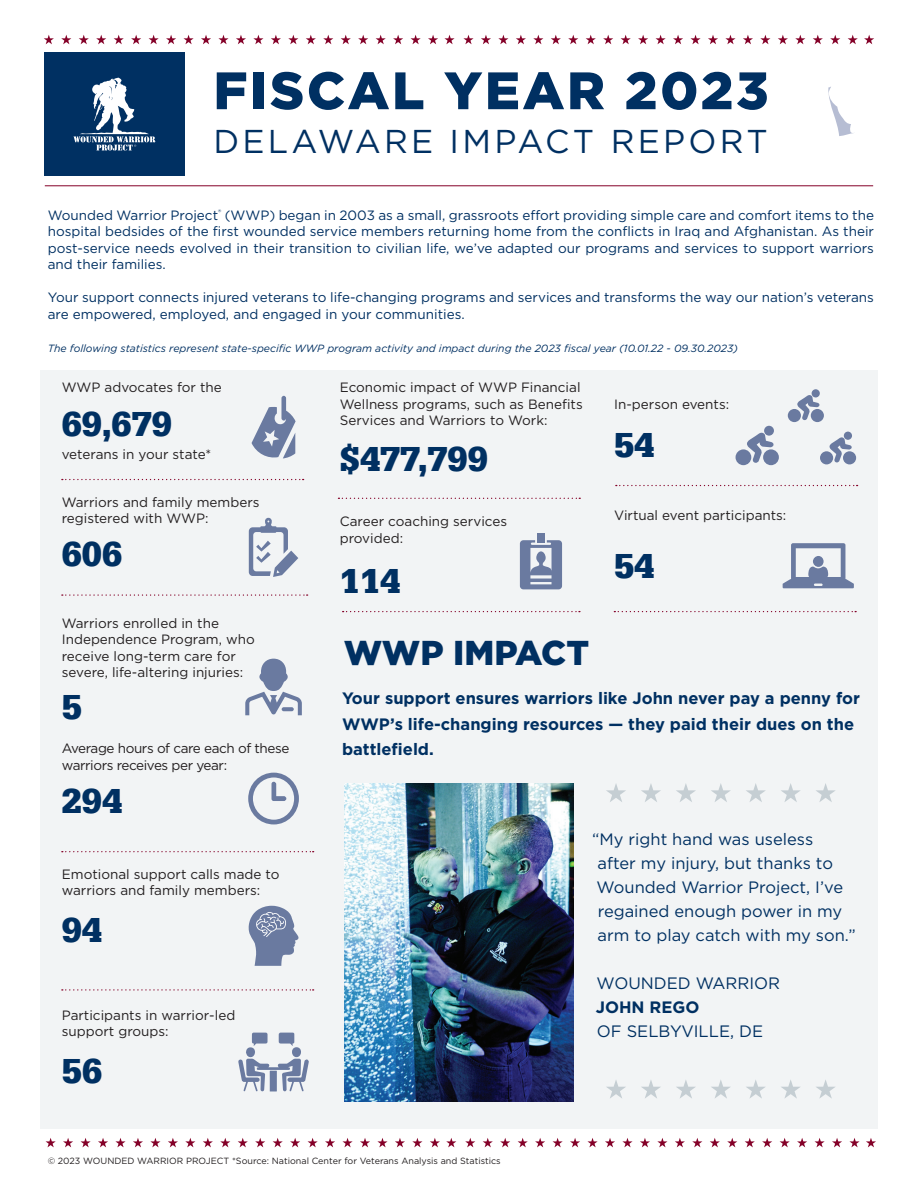
<style>
.page{position:relative;width:918px;height:1188px;background:#fff}
.page>*{position:absolute;margin:0;border:0;box-sizing:border-box;transform-origin:0 0}
.t1{font:900 52.65px "Gotham HTF";letter-spacing:.05em;color:#003062}
.t2{font:700 36px "Serifa";color:#003062}
.t3{font:900 34.5px "Gotham HTF";color:#003062}
.t4{font:33px "Gotham";letter-spacing:.1em;color:#003062}
.t5{font:16.5px/24px "Gotham";color:#003062}
.t6{font:700 16.5px/25.5px "Gotham";color:#003062}
.t7{font:13.5px/16.5px "Gotham";color:#003062;text-align:justify}
.t8{font:13.5px/16.5px "Gotham";color:#231f20}
.t9{font:13.5px/16.5px "Gotham";letter-spacing:-.03em;color:#231f20}
.t10{font:italic 10.5px "Gotham";color:#003062}
.t11{font:9px "Gotham";color:#231f20}
</style>
<div class="page">
<div style="left:40px;top:370px;width:838px;height:759px;background:#f2f4f5"></div>
<svg style="left:46px;top:1138px;width:394px;height:9px"></svg>
<svg style="left:446px;top:1138px;width:10px;height:9px"></svg>
<svg style="left:465px;top:1138px;width:395px;height:9px"></svg>
<svg style="left:866px;top:1138px;width:10px;height:9px"></svg>
<svg style="left:616px;top:485px;width:242px;height:1px"></svg>
<div style="left:537px;top:533px;width:7px;height:10px;background:#6a7aa0"></div>
<svg style="left:520px;top:540px;width:42px;height:49px"></svg>
<div style="left:812px;top:389px;width:8px;height:8px;background:#6a7aa0;border-radius:50%"></div>
<svg style="left:797px;top:395px;width:23px;height:25px"></svg>
<div style="left:811px;top:409px;width:13px;height:13px;background:#6a7aa0;border-radius:50%"></div>
<div style="left:788px;top:409px;width:13px;height:13px;background:#6a7aa0;border-radius:50%"></div>
<div style="left:844px;top:432px;width:8px;height:8px;background:#6a7aa0;border-radius:50%"></div>
<svg style="left:829px;top:437px;width:23px;height:25px"></svg>
<div style="left:843px;top:451px;width:13px;height:13px;background:#6a7aa0;border-radius:50%"></div>
<div style="left:820px;top:451px;width:13px;height:13px;background:#6a7aa0;border-radius:50%"></div>
<div style="left:764px;top:426px;width:10px;height:10px;background:#6a7aa0;border-radius:50%"></div>
<svg style="left:747px;top:433px;width:27px;height:30px"></svg>
<div style="left:763px;top:449px;width:16px;height:16px;background:#6a7aa0;border-radius:50%"></div>
<div style="left:736px;top:449px;width:15px;height:16px;background:#6a7aa0;border-radius:50%"></div>
<svg style="left:783px;top:543px;width:71px;height:45px"></svg>
<div style="left:813px;top:556px;width:11px;height:11px;background:#6a7aa0;border-radius:50%"></div>
<svg style="left:62px;top:594px;width:246px;height:2px"></svg>
<svg style="left:338px;top:498px;width:242px;height:1px"></svg>
<svg style="left:62px;top:479px;width:242px;height:1px"></svg>
<svg style="left:62px;top:989px;width:252px;height:2px"></svg>
<svg style="left:62px;top:851px;width:252px;height:1px"></svg>
<svg style="left:238px;top:1033px;width:71px;height:58px"></svg>
<svg style="left:249px;top:518px;width:49px;height:59px"></svg>
<svg style="left:245px;top:659px;width:57px;height:56px"></svg>
<svg style="left:248px;top:773px;width:51px;height:51px"></svg>
<svg style="left:252px;top:396px;width:44px;height:63px"></svg>
<svg style="left:343px;top:611px;width:237px;height:1px"></svg>
<svg style="left:614px;top:611px;width:242px;height:1px"></svg>
<svg style="left:249px;top:906px;width:50px;height:60px"></svg>
<div style="left:44px;top:52px;width:141px;height:124px;background:#003062"></div>
<hr style="left:45px;top:185px;width:828px;height:1px;background:#840128">
<svg style="left:44px;top:35px;width:394px;height:9px"></svg>
<svg style="left:444px;top:35px;width:11px;height:9px"></svg>
<svg style="left:463px;top:35px;width:395px;height:9px"></svg>
<svg style="left:864px;top:35px;width:10px;height:9px"></svg>
<svg style="left:74px;top:78px;width:81px;height:73px"></svg>
<svg style="left:606px;top:783px;width:229px;height:19px"></svg>
<svg style="left:606px;top:1080px;width:229px;height:19px"></svg>
<img style="left:344px;top:783px;width:229px;height:319px">
<svg style="left:828px;top:86px;width:25px;height:50px"></svg>
<h1 class="t1" style="left:213px;top:60px;width:557px">FISCAL YEAR 2023</h1>
<h3 class="t4" style="left:213px;top:120px;width:556px">DELAWARE IMPACT REPORT</h3>
<p class="t7" style="left:48px;top:207px;width:828px">Wounded Warrior Project<sup>®</sup> (WWP) began in 2003 as a small, grassroots effort providing simple care and comfort items to the hospital bedsides of the first wounded service members returning home from the conflicts in Iraq and Afghanistan. As their post-service needs evolved in their transition to civilian life, we’ve adapted our programs and services to support warriors and their families.</p>
<p class="t7" style="left:48px;top:289px;width:828px">Your support connects injured veterans to life-changing programs and services and transforms the way our nation’s veterans are empowered, employed, and engaged in your communities.</p>
<p class="t10" style="left:48px;top:341px;width:692px">The following statistics represent state-specific WWP program activity and impact during the 2023 fiscal year (10.01.22 - 09.30.2023)</p>
<p class="t8" style="left:62px;top:379px;width:162px">WWP advocates for the</p>
<h2 class="t2" style="left:62px;top:403px;width:112px">69,679</h2>
<p class="t8" style="left:62px;top:446px;width:151px">veterans in your state*</p>
<p class="t8" style="left:62px;top:494px;width:199px">Warriors and family members registered with WWP:</p>
<h2 class="t2" style="left:62px;top:533px;width:62px">606</h2>
<p class="t8" style="left:62px;top:614px;width:194px">Warriors enrolled in the<br>Independence Program, who receive long-term care for severe, life-altering injuries:</p>
<h2 class="t2" style="left:62px;top:686px;width:22px">5</h2>
<p class="t9" style="left:62px;top:740px;width:229px">Average hours of care each of these warriors receives per year:</p>
<h2 class="t2" style="left:62px;top:780px;width:62px">294</h2>
<p class="t8" style="left:62px;top:865px;width:219px">Emotional support calls made to warriors and family members:</p>
<h2 class="t2" style="left:62px;top:909px;width:42px">94</h2>
<p class="t8" style="left:62px;top:1006px;width:175px">Participants in warrior-led support groups:</p>
<h2 class="t2" style="left:62px;top:1050px;width:42px">56</h2>
<p class="t8" style="left:340px;top:379px;width:244px">Economic impact of WWP Financial<br>Wellness programs, such as Benefits<br>Services and Warriors to Work:</p>
<h2 class="t2" style="left:340px;top:437px;width:150px">$477,799</h2>
<p class="t8" style="left:340px;top:513px;width:169px">Career coaching services provided:</p>
<h2 class="t2" style="left:340px;top:559px;width:62px">114</h2>
<h3 class="t3" style="left:344px;top:633px;width:247px">WWP IMPACT</h3>
<p class="t8" style="left:614px;top:396px;width:117px">In-person events:</p>
<h2 class="t2" style="left:614px;top:424px;width:42px">54</h2>
<p class="t8" style="left:614px;top:507px;width:174px">Virtual event participants:</p>
<h2 class="t2" style="left:614px;top:544px;width:42px">54</h2>
<p class="t6" style="left:342px;top:686px;width:520px">Your support ensures warriors like John never pay a penny for<br>WWP’s life-changing resources — they paid their dues on the battlefield.</p>
<p class="t5" style="left:592px;top:827px;width:265px">“My right hand was useless after my injury, but thanks to<br>Wounded Warrior Project, I’ve regained enough power in my arm to play catch with my son.”</p>
<p class="t5" style="left:597px;top:971px;width:185px">WOUNDED WARRIOR</p>
<p class="t6" style="left:596px;top:994px;width:105px">JOHN REGO</p>
<p class="t5" style="left:597px;top:1019px;width:168px">OF SELBYVILLE, DE</p>
<p class="t11" style="left:48px;top:1155px;width:455px">© 2023 WOUNDED WARRIOR PROJECT *Source: National Center for Veterans Analysis and Statistics</p>
</div>
